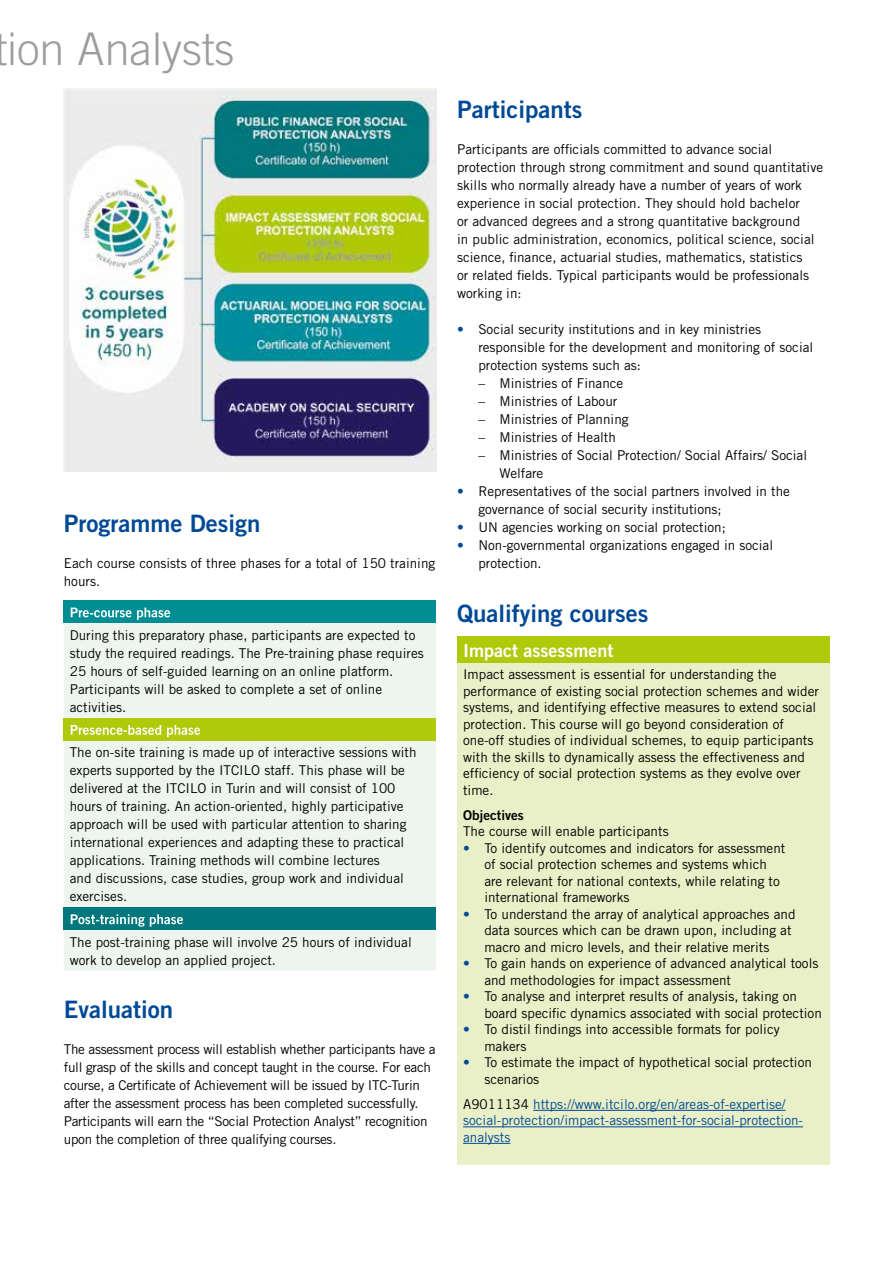
<style>
.page{position:relative;width:893px;height:1263px;background:#fff}
.page>*{position:absolute;margin:0;border:0;box-sizing:border-box;transform-origin:0 0}
.t1{font:300 45px "Trade Gothic";color:#9d9d9c}
.t2{font:24px "Trade Gothic Bold Two";color:#004996}
.t3{font:18px "Trade Gothic Bold Two";color:#fff}
.t4{font:13.5px/18px "Trade Gothic";color:#000}
.t5{font:13.5px/18px "Trade Gothic";letter-spacing:-.02em;color:#000}
.t6{font:13.5px/16.5px "Trade Gothic";color:#004996}
.t7{font:13.5px "Trade Gothic Bold Two";color:#fff}
.t8{font:13.5px "Trade Gothic Bold Two";color:#000}
.s1{color:#004996}
.s2{color:#000}
</style>
<div class="page">
<div style="left:64px;top:600px;width:372px;height:23px;background:#008e94"></div>
<div style="left:64px;top:623px;width:372px;height:348px;background:#edf5ee"></div>
<div style="left:64px;top:718px;width:372px;height:23px;background:#afca0b"></div>
<div style="left:64px;top:907px;width:372px;height:23px;background:#00777d"></div>
<div style="left:457px;top:636px;width:372px;height:27px;background:#afca0b"></div>
<div style="left:457px;top:663px;width:372px;height:501px;background:#e9efc6"></div>
<hr style="left:533px;top:1110px;width:253px;height:1px;background:#004996">
<hr style="left:463px;top:1126px;width:340px;height:1px;background:#004996">
<hr style="left:463px;top:1143px;width:47px;height:1px;background:#004996">
<img style="left:64px;top:88px;width:372px;height:383px">
<h1 class="t1" style="left:-5px;top:22px;width:241px">tion Analysts</h1>
<h2 class="t2" style="left:64px;top:508px;width:198px">Programme Design</h2>
<p class="t4" style="left:64px;top:554px;width:373px">Each course consists of three phases for a total of 150 training hours.</p>
<p class="t7" style="left:70px;top:604px;width:102px">Pre-course phase</p>
<p class="t4" style="left:70px;top:626px;width:355px">During this preparatory phase, participants are expected to study the required readings. The Pre-training phase requires 25 hours of self-guided learning on an online platform.<br>Participants will be asked to complete a set of online activities.</p>
<p class="t7" style="left:70px;top:721px;width:132px">Presence-based phase</p>
<p class="t4" style="left:70px;top:743px;width:348px">The on-site training is made up of interactive sessions with experts supported by the ITCILO staff. This phase will be delivered at the ITCILO in Turin and will consist of 100 hours of training. An action-oriented, highly participative approach will be used with particular attention to sharing international experiences and adapting these to practical applications. Training methods will combine lectures<br>and discussions, case studies, group work and individual exercises.</p>
<p class="t7" style="left:70px;top:911px;width:115px">Post-training phase</p>
<p class="t4" style="left:70px;top:933px;width:343px">The post-training phase will involve 25 hours of individual work to develop an applied project.</p>
<h2 class="t2" style="left:64px;top:994px;width:111px">Evaluation</h2>
<p class="t5" style="left:64px;top:1040px;width:373px">The assessment process will establish whether participants have a full grasp of the skills and concept taught in the course. For each course, a Certificate of Achievement will be issued by ITC-Turin after the assessment process has been completed successfully.<br>Participants will earn the “Social Protection Analyst” recognition upon the completion of three qualifying courses.</p>
<h2 class="t2" style="left:457px;top:94px;width:127px">Participants</h2>
<p class="t4" style="left:457px;top:140px;width:367px">Participants are officials committed to advance social protection through strong commitment and sound quantitative skills who normally already have a number of years of work experience in social protection. They should hold bachelor<br>or advanced degrees and a strong quantitative background<br>in public administration, economics, political science, social science, finance, actuarial studies, mathematics, statistics<br>or related fields. Typical participants would be professionals working in:</p>
<p class="t4" style="left:478px;top:320px;width:336px;text-indent:-21px"><span class="s1">•</span> Social security institutions and in key ministries responsible for the development and monitoring of social protection systems such as:</p>
<p class="t4" style="left:478px;top:374px;width:147px">– Ministries of Finance</p>
<p class="t4" style="left:478px;top:392px;width:140px">– Ministries of Labour</p>
<p class="t4" style="left:478px;top:410px;width:152px">– Ministries of Planning</p>
<p class="t4" style="left:478px;top:428px;width:139px">– Ministries of Health</p>
<p class="t4" style="left:500px;top:446px;width:309px;text-indent:-21px">– Ministries of Social Protection/ Social Affairs/ Social<br>Welfare</p>
<p class="t4" style="left:478px;top:482px;width:313px;text-indent:-21px"><span class="s1">•</span> Representatives of the social partners involved in the governance of social security institutions;</p>
<p class="t4" style="left:457px;top:518px;width:270px"><span class="s1">•</span> UN agencies working on social protection;</p>
<p class="t4" style="left:478px;top:536px;width:296px;text-indent:-21px"><span class="s1">•</span> Non-governmental organizations engaged in social protection.</p>
<h2 class="t2" style="left:457px;top:598px;width:193px">Qualifying courses</h2>
<h3 class="t3" style="left:463px;top:639px;width:152px">Impact assessment</h3>
<p class="t4" style="left:463px;top:666px;width:357px;line-height:16.5px">Impact assessment is essential for understanding the performance of existing social protection schemes and wider systems, and identifying effective measures to extend social protection. This course will go beyond consideration of one-off studies of individual schemes, to equip participants with the skills to dynamically assess the effectiveness and efficiency of social protection systems as they evolve over time.</p>
<p class="t8" style="left:463px;top:807px;width:62px">Objectives</p>
<p class="t4" style="left:463px;top:822px;width:207px">The course will enable participants</p>
<p class="t4" style="left:484px;top:840px;width:302px;line-height:16.5px;text-indent:-21px"><span class="s1">•</span> To identify outcomes and indicators for assessment of social protection schemes and systems which are relevant for national contexts, while relating to international frameworks</p>
<p class="t4" style="left:484px;top:906px;width:313px;line-height:16.5px;text-indent:-21px"><span class="s1">•</span> To understand the array of analytical approaches and data sources which can be drawn upon, including at macro and micro levels, and their relative merits</p>
<p class="t4" style="left:484px;top:955px;width:335px;line-height:16.5px;text-indent:-21px"><span class="s1">•</span> To gain hands on experience of advanced analytical tools and methodologies for impact assessment</p>
<p class="t4" style="left:484px;top:988px;width:339px;line-height:16.5px;text-indent:-21px"><span class="s1">•</span> To analyse and interpret results of analysis, taking on board specific dynamics associated with social protection</p>
<p class="t4" style="left:484px;top:1021px;width:297px;line-height:16.5px;text-indent:-21px"><span class="s1">•</span> To distil findings into accessible formats for policy makers</p>
<p class="t4" style="left:484px;top:1054px;width:329px;line-height:16.5px;text-indent:-21px"><span class="s1">•</span> To estimate the impact of hypothetical social protection scenarios</p>
<p class="t6" style="left:463px;top:1096px;width:341px"><span class="s2">A9011134</span> https://www.itcilo.org/en/areas-of-expertise/ social-protection/impact-assessment-for-social-protection&shy;analysts</p>
</div>
